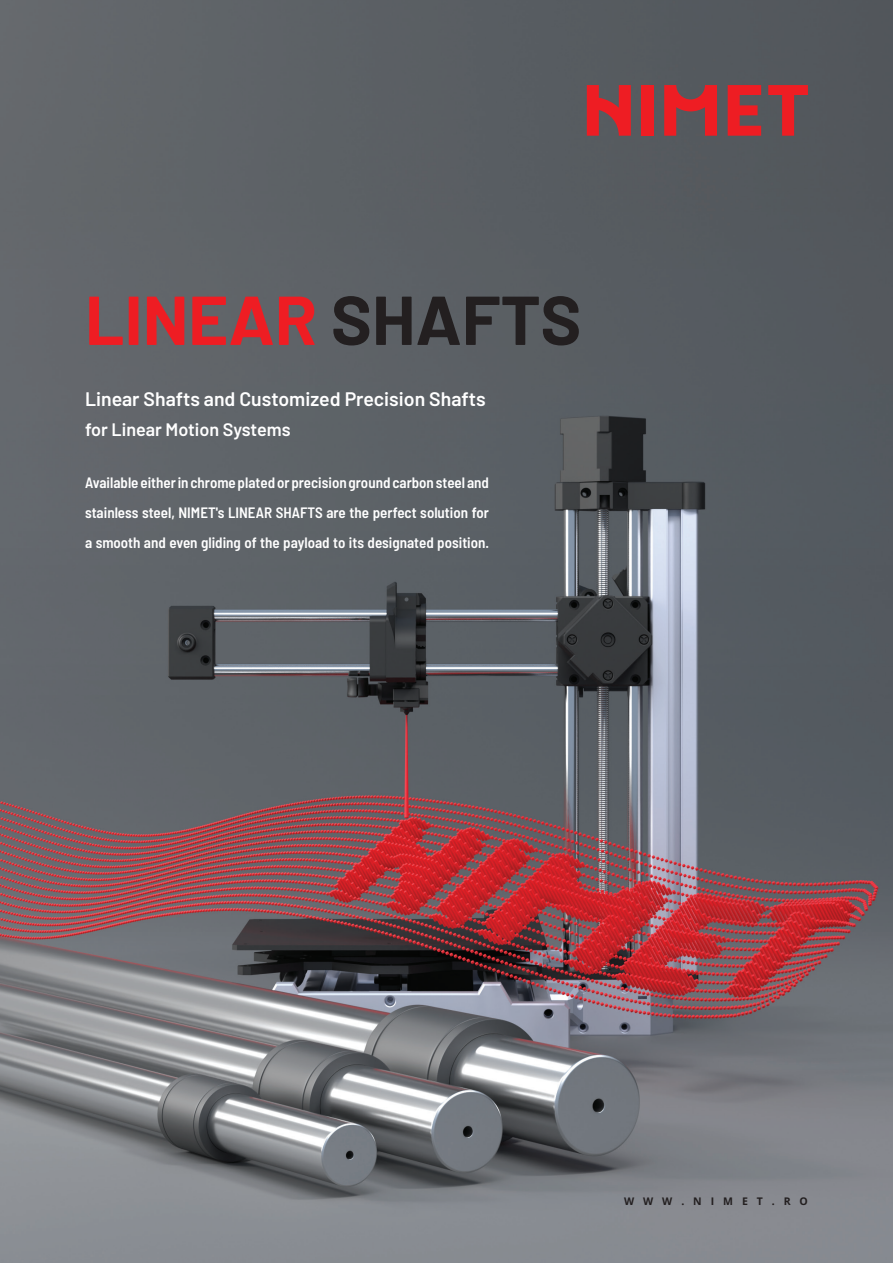
<style>
.page{position:relative;width:893px;height:1263px;background:#fff}
.page>*{position:absolute;margin:0;border:0;box-sizing:border-box;transform-origin:0 0}
.t1{font:700 69px "Barlow";color:#ee1d23}
.t2{font:600 19.5px "Barlow";color:#fff}
.t3{font:600 18px "Barlow";color:#fff}
.t4{font:600 semi-condensed 15px/30px "Barlow";color:#fff;text-align:justify}
.t5{font:700 10.5px "Open Sans";letter-spacing:.85em;color:#231f20}
.s1{color:#231f20}
</style>
<div class="page">
<img style="left:0;top:0;width:893px;height:1263px">
<div style="left:641px;top:85px;width:12px;height:51px;background:#ee1d23"></div>
<svg style="left:768px;top:85px;width:40px;height:51px;background:#963e43"></svg>
<svg style="left:664px;top:85px;width:53px;height:51px;background:#b0353a"></svg>
<svg style="left:587px;top:85px;width:44px;height:51px;background:#bc3136"></svg>
<svg style="left:728px;top:85px;width:33px;height:51px;background:#c12e33"></svg>
<div style="left:0;top:0;width:13px;height:13px;background:#666a6e"></div>
<h1 class="t1" style="left:85px;top:269px;width:498px">LINEAR <span class="s1">SHAFTS</span></h1>
<h2 class="t2" style="left:85px;top:384px;width:402px">Linear Shafts and Customized Precision Shafts</h2>
<p class="t3" style="left:85px;top:416px;width:207px">for Linear Motion Systems</p>
<p class="t4" style="left:85px;top:466px;width:405px">Available either in chrome plated or precision ground carbon steel and stainless steel, NIMET's LINEAR SHAFTS are the perfect solution for a smooth and even gliding of the payload to its designated position.</p>
<p class="t5" style="left:624px;top:1194px;width:185px">WWW.NIMET.RO</p>
</div>
